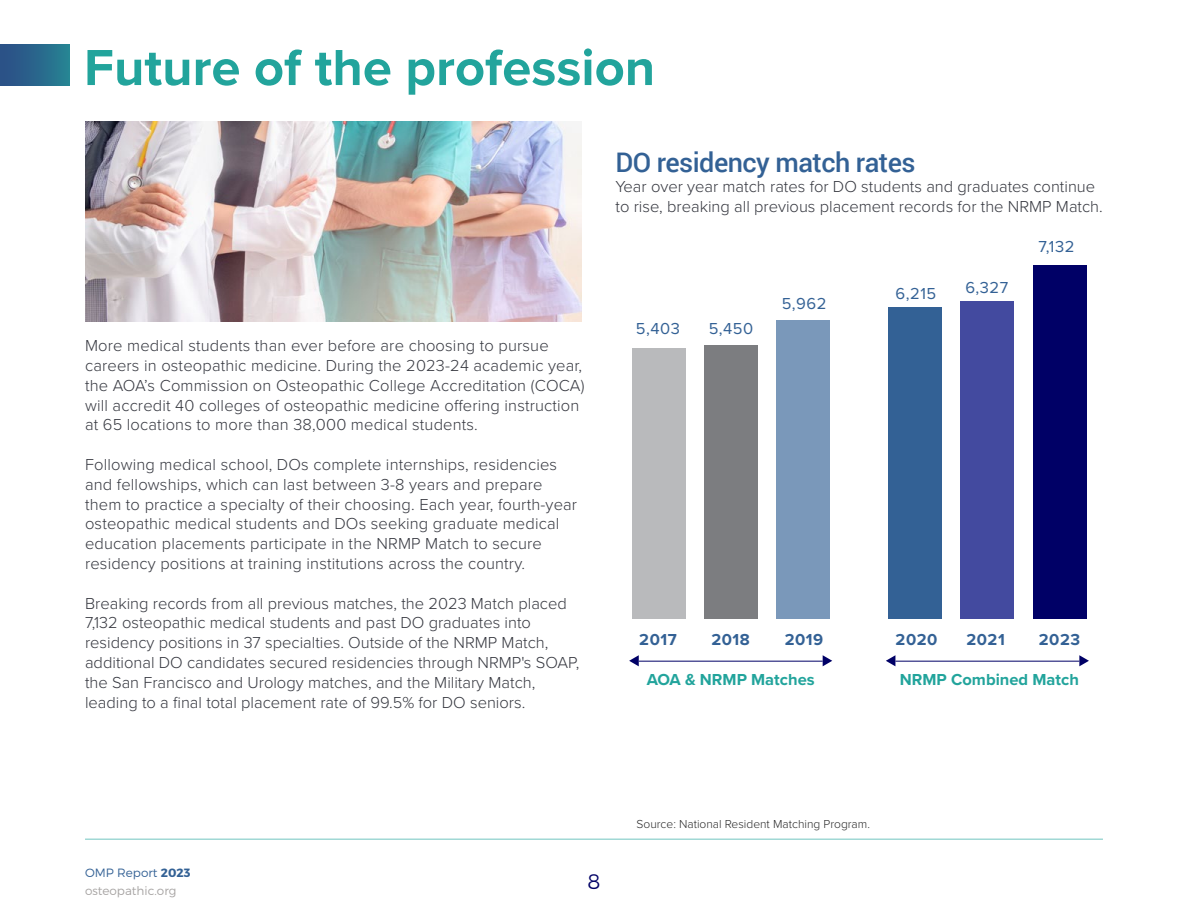
<style>
.page{position:relative;width:1188px;height:918px;background:#fff}
.page>*{position:absolute;margin:0;border:0;box-sizing:border-box;transform-origin:0 0}
.t1{font:700 52.5px "Proxima Nova";color:#22a49c}
.t2{font:500 27px "Roboto";letter-spacing:-.02em;color:#336195}
.t3{font:300 21px "Montserrat";color:#006}
.t4{font:300 16.5px/19.8px "Proxima Nova";letter-spacing:.01em;color:#363840}
.t5{font:700 16.5px "Proxima Nova";color:#22a49c}
.t6{font:16.5px "Proxima Nova";letter-spacing:.03em;color:#336195}
.t7{font:700 16.5px "Proxima Nova";letter-spacing:.03em;color:#336195}
.t8{font:300 12px "Proxima Nova";color:#2a2a2a}
.t9{font:300 12px "Montserrat";color:#a7a4a3}
.t10{font:300 12px "Montserrat";color:#336195}
.s1{font-weight:700}
</style>
<div class="page">
<hr style="left:85px;top:839px;width:1018px;height:1px;background:#22a49c">
<div style="left:1033px;top:265px;width:53px;height:354px;background:#006"></div>
<div style="left:960px;top:301px;width:54px;height:318px;background:#434a9f"></div>
<div style="left:888px;top:307px;width:54px;height:312px;background:#336195"></div>
<div style="left:777px;top:320px;width:53px;height:299px;background:#7a98ba"></div>
<div style="left:705px;top:345px;width:53px;height:274px;background:#7c7d80"></div>
<div style="left:632px;top:348px;width:54px;height:271px;background:#b9babc"></div>
<hr style="left:895px;top:661px;width:184px;height:1px;background:#006">
<svg style="left:1079px;top:655px;width:10px;height:11px"></svg>
<svg style="left:886px;top:655px;width:9px;height:11px"></svg>
<hr style="left:639px;top:661px;width:184px;height:1px;background:#006">
<svg style="left:823px;top:655px;width:9px;height:11px"></svg>
<svg style="left:629px;top:655px;width:10px;height:11px"></svg>
<div style="left:0;top:45px;width:69px;height:40px;background:linear-gradient(to right,#2c4b86,#278192)"></div>
<img style="left:85px;top:122px;width:496px;height:200px">
<h1 class="t1" style="left:84px;top:36px;width:573px">Future of the profession</h1>
<h2 class="t2" style="left:615px;top:143px;width:302px">DO residency match rates</h2>
<p class="t4" style="left:615px;top:177px;width:489px">Year over year match rates for DO students and graduates continue to rise, breaking all previous placement records for the NRMP Match.</p>
<p class="t4" style="left:85px;top:336px;width:501px">More medical students than ever before are choosing to pursue careers in osteopathic medicine. During the 2023-24 academic year, the AOA’s Commission on Osteopathic College Accreditation (COCA) will accredit 40 colleges of osteopathic medicine offering instruction at 65 locations to more than 38,000 medical students.</p>
<p class="t4" style="left:85px;top:455px;width:494px">Following medical school, DOs complete internships, residencies and fellowships, which can last between 3-8 years and prepare them to practice a specialty of their choosing. Each year, fourth-year osteopathic medical students and DOs seeking graduate medical education placements participate in the NRMP Match to secure residency positions at training institutions across the country.</p>
<p class="t4" style="left:85px;top:593px;width:496px">Breaking records from all previous matches, the 2023 Match placed 7,132 osteopathic medical students and past DO graduates into residency positions in 37 specialties. Outside of the NRMP Match, additional DO candidates secured residencies through NRMP's SOAP, the San Francisco and Urology matches, and the Military Match, leading to a final total placement rate of 99.5% for DO seniors.</p>
<p class="t6" style="left:636px;top:319px;width:46px">5,403</p>
<p class="t6" style="left:709px;top:319px;width:46px">5,450</p>
<p class="t6" style="left:782px;top:294px;width:46px">5,962</p>
<p class="t6" style="left:896px;top:284px;width:42px">6,215</p>
<p class="t6" style="left:965px;top:278px;width:44px">6,327</p>
<p class="t6" style="left:1039px;top:236px;width:37px">7,132</p>
<p class="t7" style="left:639px;top:630px;width:39px">2017</p>
<p class="t7" style="left:712px;top:630px;width:40px">2018</p>
<p class="t7" style="left:785px;top:630px;width:40px">2019</p>
<p class="t7" style="left:896px;top:630px;width:43px">2020</p>
<p class="t7" style="left:967px;top:630px;width:40px">2021</p>
<p class="t7" style="left:1039px;top:630px;width:43px">2023</p>
<p class="t5" style="left:647px;top:670px;width:169px">AOA &amp; NRMP Matches</p>
<p class="t5" style="left:900px;top:670px;width:180px">NRMP Combined Match</p>
<p class="t10" style="left:85px;top:866px;width:107px">OMP Report <span class="s1">2023</span></p>
<p class="t9" style="left:85px;top:884px;width:93px">osteopathic.org</p>
<p class="t3" style="left:588px;top:869px;width:14px">8</p>
<p class="t8" style="left:637px;top:817px;width:235px">Source: National Resident Matching Program.</p>
</div>
